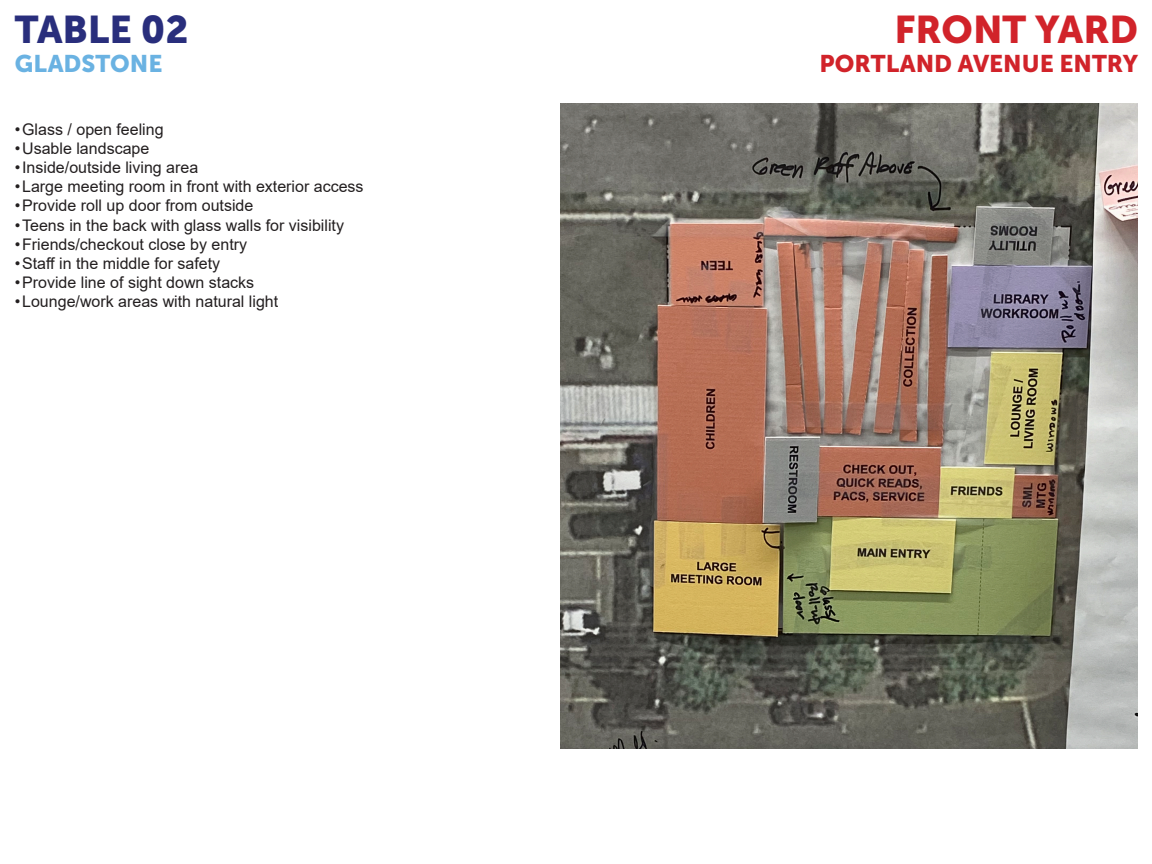
<style>
.page{position:relative;width:1152px;height:864px;background:#fff}
.page>*{position:absolute;margin:0;border:0;box-sizing:border-box;transform-origin:0 0}
.t1{font:38.4px "Museo Sans 900";color:#d1232a}
.t2{font:38.4px "Museo Sans 900";color:#292e7c}
.t3{font:24px "Museo Sans 900";color:#d1232a}
.t4{font:24px "Museo Sans 900";color:#6ab2e2}
.t5{font:16px "Arial";color:#231f20}
</style>
<div class="page">
<img style="left:561px;top:104px;width:577px;height:645px">
<p class="t2" style="left:15px;top:8px;width:175px">TABLE 02</p>
<p class="t4" style="left:15px;top:50px;width:149px">GLADSTONE</p>
<p class="t5" style="left:15px;top:118px;width:150px">•Glass / open feeling</p>
<p class="t5" style="left:15px;top:137px;width:136px">•Usable landscape</p>
<p class="t5" style="left:15px;top:156px;width:185px">•Inside/outside living area</p>
<p class="t5" style="left:15px;top:175px;width:350px">•Large meeting room in front with exterior access</p>
<p class="t5" style="left:15px;top:195px;width:240px">•Provide roll up door from outside</p>
<p class="t5" style="left:15px;top:214px;width:331px">•Teens in the back with glass walls for visibility</p>
<p class="t5" style="left:15px;top:233px;width:234px">•Friends/checkout close by entry</p>
<p class="t5" style="left:15px;top:252px;width:207px">•Staff in the middle for safety</p>
<p class="t5" style="left:15px;top:271px;width:241px">•Provide line of sight down stacks</p>
<p class="t5" style="left:15px;top:291px;width:265px">•Lounge/work areas with natural light</p>
<p class="t1" style="left:894px;top:8px;width:245px">FRONT YARD</p>
<p class="t3" style="left:820px;top:50px;width:320px">PORTLAND AVENUE ENTRY</p>
</div>
